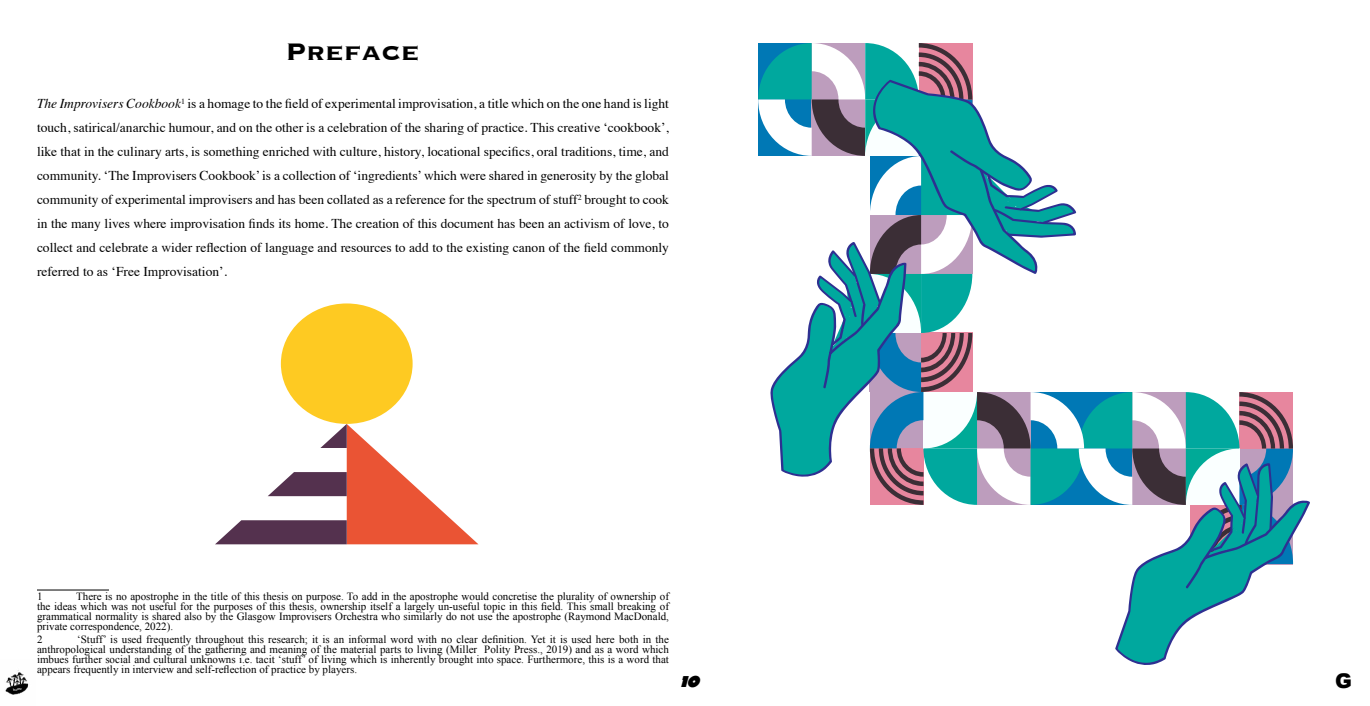
<style>
.page{position:relative;width:1370px;height:706px;background:#fff}
.page>*{position:absolute;margin:0;border:0;box-sizing:border-box;transform-origin:0 0}
.t1{font:700 31px "Copperplate";color:#000}
.t2{font:900 20.2px "Arial";color:#000}
.t3{font:italic 16px "Bananas Font";color:#000}
.t4{font:13.5px/24px "Times";color:#000;text-align:justify}
.t5{font:11px/10px "Times New Roman";color:#000;text-align:justify}
.t6{font:700 3.6px "Marion";color:#fff}
.s1{font-style:italic}
</style>
<div class="page">
<img style="left:5px;top:670px;width:24px;height:25px">
<hr style="left:37px;top:590px;width:72px;height:1px;background:#000">
<svg style="left:215px;top:303px;width:263px;height:241px"></svg>
<svg style="left:758px;top:43px;width:552px;height:622px"></svg>
<h1 class="t1" style="left:285px;top:31px;width:136px">Preface</h1>
<p class="t4" style="left:37px;top:90px;width:634px"><span class="s1">The Improvisers Cookbook</span><sup>1</sup> is a homage to the field of experimental improvisation, a title which on the one hand is light touch, satirical/anarchic humour, and on the other is a celebration of the sharing of practice. This creative ‘cookbook’, like that in the culinary arts, is something enriched with culture, history, locational specifics, oral traditions, time, and community. ‘The Improvisers Cookbook’ is a collection of ‘ingredients’ which were shared in generosity by the global community of experimental improvisers and has been collated as a reference for the spectrum of stuff<sup>2</sup> brought to cook in the many lives where improvisation finds its home. The creation of this document has been an activism of love, to collect and celebrate a wider reflection of language and resources to add to the existing canon of the field commonly referred to as ‘Free Improvisation’.</p>
<p class="t6" style="left:13px;top:688px;width:10px;rotate:-15deg">home</p>
<p class="t5" style="left:37px;top:591px;width:634px;text-indent:39px">There is no apostrophe in the title of this thesis on purpose. To add in the apostrophe would concretise the plurality of ownership of the ideas which was not useful for the purposes of this thesis, ownership itself a largely un-useful topic in this field. This small breaking of grammatical normality is shared also by the Glasgow Improvisers Orchestra who similarly do not use the apostrophe (Raymond MacDonald, private correspondence, 2022).</p>
<p class="t5" style="left:37px;top:634px;width:7px">2</p>
<p class="t5" style="left:37px;top:591px;width:7px">1</p>
<p class="t5" style="left:37px;top:634px;width:634px;text-indent:40px">‘Stuff’ is used frequently throughout this research; it is an informal word with no clear definition. Yet it is used here both in the anthropological understanding of the gathering and meaning of the material parts to living (Miller Polity Press., 2019) and as a word which imbues further social and cultural unknowns i.e. tacit ‘stuff’ of living which is inherently brought into space. Furthermore, this is a word that appears frequently in interview and self-reflection of practice by players.</p>
<h3 class="t3" style="left:680px;top:671px;width:20px">10</h3>
<h2 class="t2" style="left:1335px;top:666px;width:18px">G</h2>
</div>
